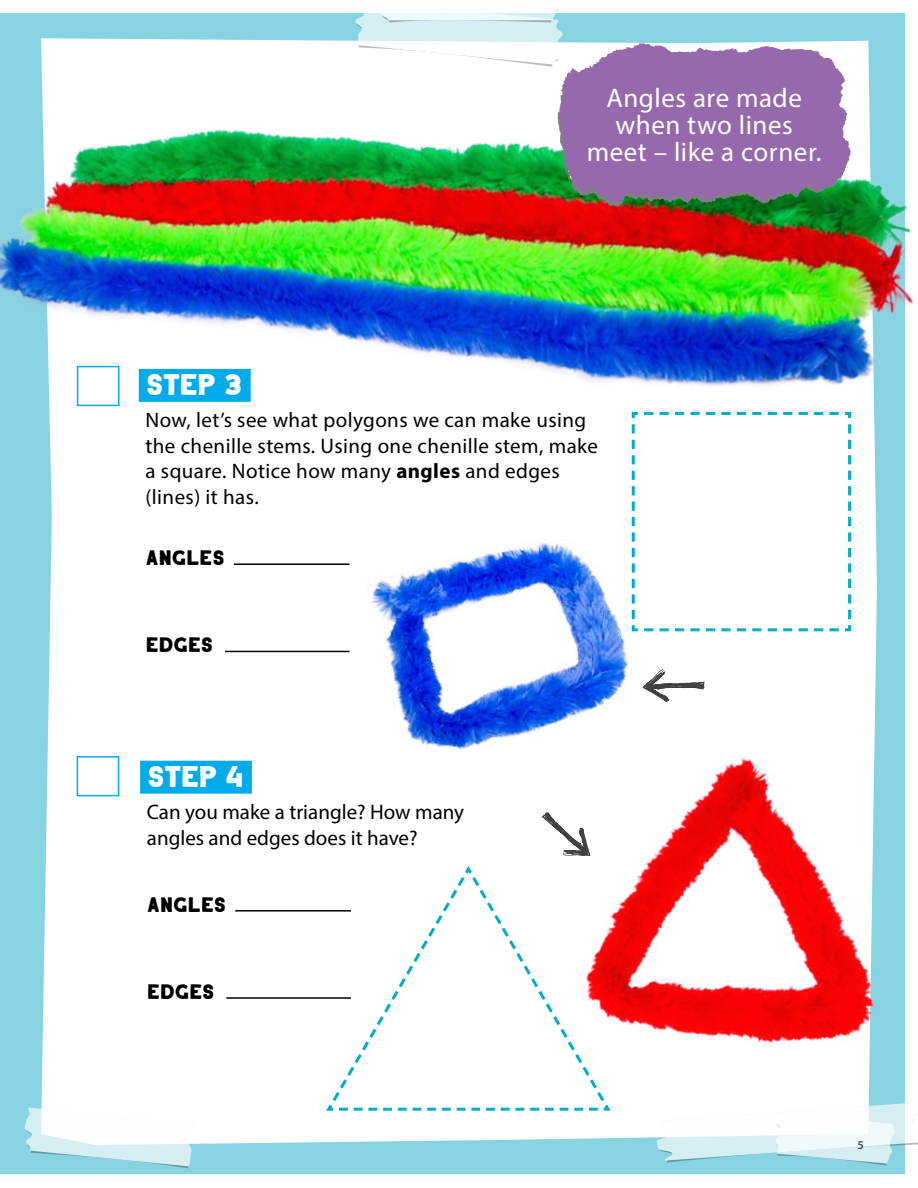
<style>
.page{position:relative;width:918px;height:1188px;background:#fff}
.page>*{position:absolute;margin:0;border:0;box-sizing:border-box;transform-origin:0 0}
.t1{font:30px "Anthology";letter-spacing:-.05em;color:#fff}
.t2{font:27px/27px "Myriad Pro";letter-spacing:.02em;color:#fff;text-align:center}
.t3{font:21px/25.5px "Myriad Pro";letter-spacing:.02em;color:#000}
.t4{font:21px/25.5px "Myriad Pro";color:#000}
.t5{font:21px "Anthology";letter-spacing:-.025em;color:#000}
.t6{font:600 12px "Myriad Pro";color:#414653}
.s1{font-weight:700}
</style>
<div class="page">
<div style="left:0;top:14px;width:904px;height:1160px;background:#88d3e2"></div>
<div style="left:41px;top:38px;width:836px;height:1106px;background:#fff"></div>
<svg style="left:24px;top:1107px;width:173px;height:62px"></svg>
<svg style="left:657px;top:1125px;width:261px;height:41px"></svg>
<svg style="left:355px;top:9px;width:208px;height:58px;background:#e8f4f7"></svg>
<svg style="left:643px;top:669px;width:62px;height:33px;background:#d0d0d0"></svg>
<svg style="left:542px;top:812px;width:24px;height:44px"></svg>
<img style="left:0;top:94px;width:914px;height:340px">
<img style="left:366px;top:539px;width:266px;height:211px">
<div style="left:139px;top:369px;width:112px;height:33px;background:#00abec"></div>
<div style="left:77px;top:366px;width:42px;height:40px;border:2px solid #00abec"></div>
<div style="left:630px;top:410px;width:223px;height:223px;background:#fff"></div>
<hr style="left:234px;top:563px;width:116px;height:2px;background:#000">
<hr style="left:225px;top:651px;width:125px;height:1px;background:#000">
<hr style="left:235px;top:910px;width:116px;height:2px;background:#000">
<hr style="left:226px;top:997px;width:125px;height:2px;background:#000">
<svg style="left:558px;top:47px;width:292px;height:160px"></svg>
<svg style="left:559px;top:43px;width:292px;height:160px;background:#9777ac"></svg>
<svg style="left:840px;top:75px;width:3px;height:4px"></svg>
<div style="left:140px;top:761px;width:112px;height:33px;background:#00abec"></div>
<div style="left:77px;top:756px;width:42px;height:40px;border:2px solid #00abec"></div>
<div style="left:324px;top:863px;width:242px;height:249px;background:#fff"></div>
<img style="left:566px;top:728px;width:352px;height:397px">
<p class="t2" style="left:587px;top:84px;width:236px">Angles are made when two lines meet – like a corner.</p>
<h1 class="t1" style="left:146px;top:362px;width:98px">STEP 3</h1>
<p class="t3" style="left:146px;top:407px;width:454px">Now, let’s see what polygons we can make using the chenille stems. Using one chenille stem, make a square. Notice how many <span class="s1">angles</span> and edges (lines) it has.</p>
<p class="t5" style="left:146px;top:542px;width:81px">ANGLES</p>
<p class="t5" style="left:146px;top:629px;width:69px">EDGES</p>
<h1 class="t1" style="left:147px;top:754px;width:98px">STEP 4</h1>
<p class="t4" style="left:147px;top:799px;width:319px">Can you make a triangle? How many angles and edges does it have?</p>
<p class="t5" style="left:147px;top:888px;width:81px">ANGLES</p>
<p class="t5" style="left:147px;top:975px;width:69px">EDGES</p>
<p class="t6" style="left:858px;top:1138px;width:8px">5</p>
</div>
